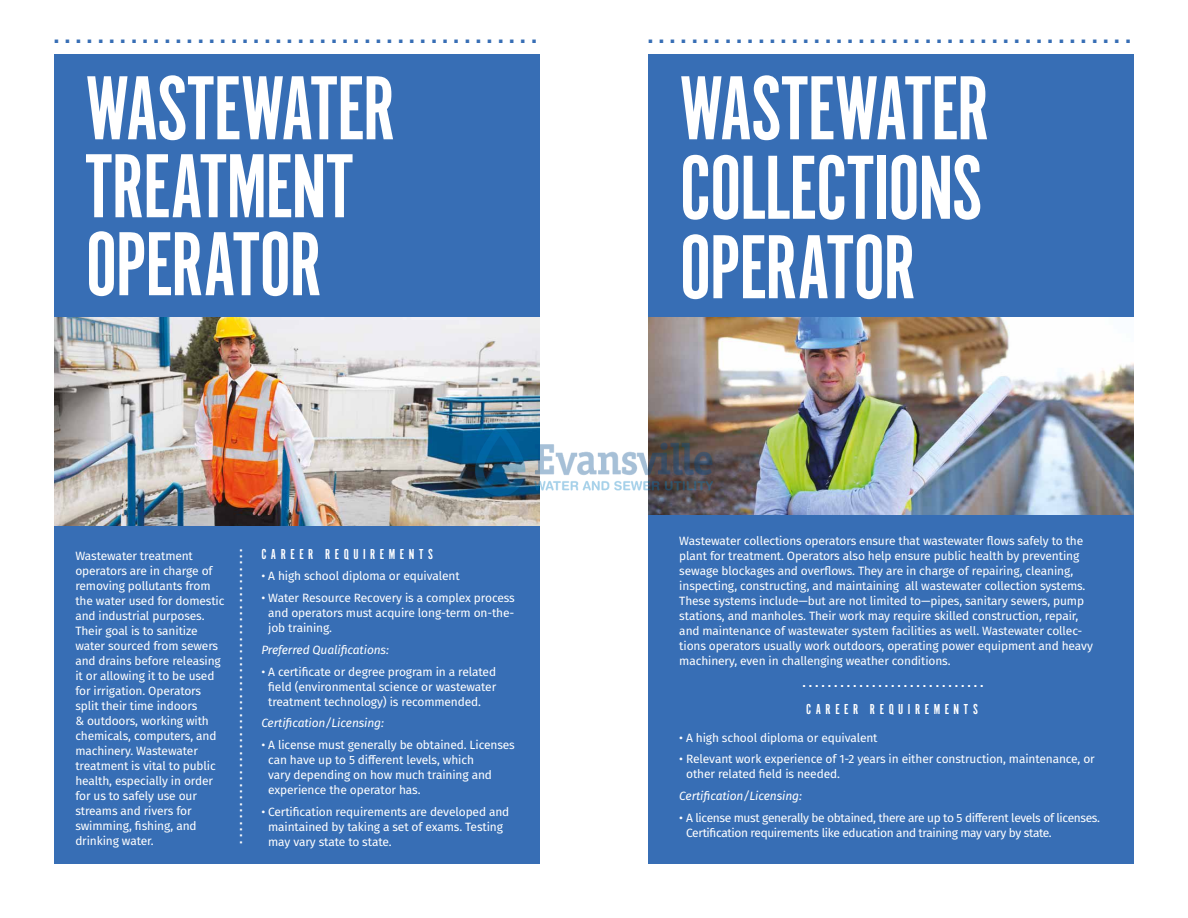
<style>
.page{position:relative;width:1188px;height:918px;background:#fff}
.page>*{position:absolute;margin:0;border:0;box-sizing:border-box;transform-origin:0 0}
.t1{font:94.5px/78px "Alternate Got No 1 D";letter-spacing:-.02em;color:#fff}
.t2{font:700 condensed 21px "AG Book Pro";color:#376eb5}
.t3{font:15px "Alternate Got No 1 D";letter-spacing:.3em;color:#fff}
.t4{font:12px/15px "Fira Sans";letter-spacing:-.01em;color:#fff}
.t5{font:12px/15px "Fira Sans";letter-spacing:-.03em;color:#fff}
.t6{font:700 condensed 12px "AG Book Pro";color:#fff}
.t7{font:italic 12px "Fira Sans";letter-spacing:-.01em;color:#fff}
</style>
<div class="page">
<div style="left:54px;top:54px;width:486px;height:810px;background:#376eb5"></div>
<img style="left:54px;top:318px;width:486px;height:208px">
<div style="left:648px;top:54px;width:486px;height:810px;background:#376eb5"></div>
<img style="left:648px;top:318px;width:486px;height:196px">
<img style="left:475px;top:423px;width:238px;height:72px">
<h2 class="t2" style="left:54px;top:22px;width:484px">............................................</h2>
<h1 class="t1" style="left:85px;top:72px;width:312px">WASTEWATER<br>TREATMENT<br>OPERATOR</h1>
<p class="t4" style="left:75px;top:548px;width:151px">Wastewater treatment operators are in charge of removing pollutants from the water used for domestic and industrial purposes.<br>Their goal is to sanitize water sourced from sewers and drains before releasing it or allowing it to be used for irrigation. Operators split their time indoors<br>&amp; outdoors, working with chemicals, computers, and machinery. Wastewater treatment is vital to public health, especially in order for us to safely use our streams and rivers for swimming, fishing, and drinking water.</p>
<p class="t3" style="left:261px;top:546px;width:173px">CAREER REQUIREMENTS</p>
<p class="t6" style="left:252px;top:549px;width:296px;rotate:90deg">...............................................</p>
<p class="t4" style="left:261px;top:568px;width:200px">• A high school diploma or equivalent</p>
<p class="t4" style="left:268px;top:590px;width:248px;text-align:justify;text-indent:-7px">• Water Resource Recovery is a complex process and operators must acquire long-term on-the&shy;job training.</p>
<p class="t7" style="left:261px;top:641px;width:129px">Preferred Qualifications:</p>
<p class="t4" style="left:268px;top:664px;width:230px;text-align:justify;text-indent:-7px">• A certificate or degree program in a related field (environmental science or wastewater treatment technology) is recommended.</p>
<p class="t7" style="left:261px;top:714px;width:124px">Certification/Licensing:</p>
<p class="t4" style="left:268px;top:737px;width:248px;text-indent:-7px">• A license must generally be obtained. Licenses can have up to 5 different levels, which<br>vary depending on how much training and experience the operator has.</p>
<p class="t4" style="left:268px;top:804px;width:243px;text-indent:-7px">• Certification requirements are developed and maintained by taking a set of exams. Testing may vary state to state.</p>
<h2 class="t2" style="left:648px;top:22px;width:484px">............................................</h2>
<h1 class="t1" style="left:679px;top:71px;width:312px;line-height:79.5px;text-align:justify">WASTEWATER COLLECTIONS OPERATOR</h1>
<p class="t4" style="left:679px;top:533px;width:415px">Wastewater collections operators ensure that wastewater flows safely to the plant for treatment. Operators also help ensure public health by preventing sewage blockages and overflows. They are in charge of repairing, cleaning, inspecting, constructing, and maintaining all wastewater collection systems.<br>These systems include—but are not limited to—pipes, sanitary sewers, pump stations, and manholes. Their work may require skilled construction, repair, and maintenance of wastewater system facilities as well. Wastewater collec&shy;tions operators usually work outdoors, operating power equipment and heavy machinery, even in challenging weather conditions.</p>
<p class="t6" style="left:803px;top:675px;width:182px">.............................</p>
<p class="t3" style="left:806px;top:702px;width:173px">CAREER REQUIREMENTS</p>
<p class="t4" style="left:679px;top:730px;width:200px">• A high school diploma or equivalent</p>
<p class="t4" style="left:686px;top:751px;width:410px;text-indent:-7px">• Relevant work experience of 1-2 years in either construction, maintenance, or other related field is needed.</p>
<p class="t7" style="left:679px;top:787px;width:124px">Certification/Licensing:</p>
<p class="t5" style="left:686px;top:810px;width:415px;text-indent:-7px">• A license must generally be obtained, there are up to 5 different levels of licenses.<br>Certification requirements like education and training may vary by state.</p>
</div>
